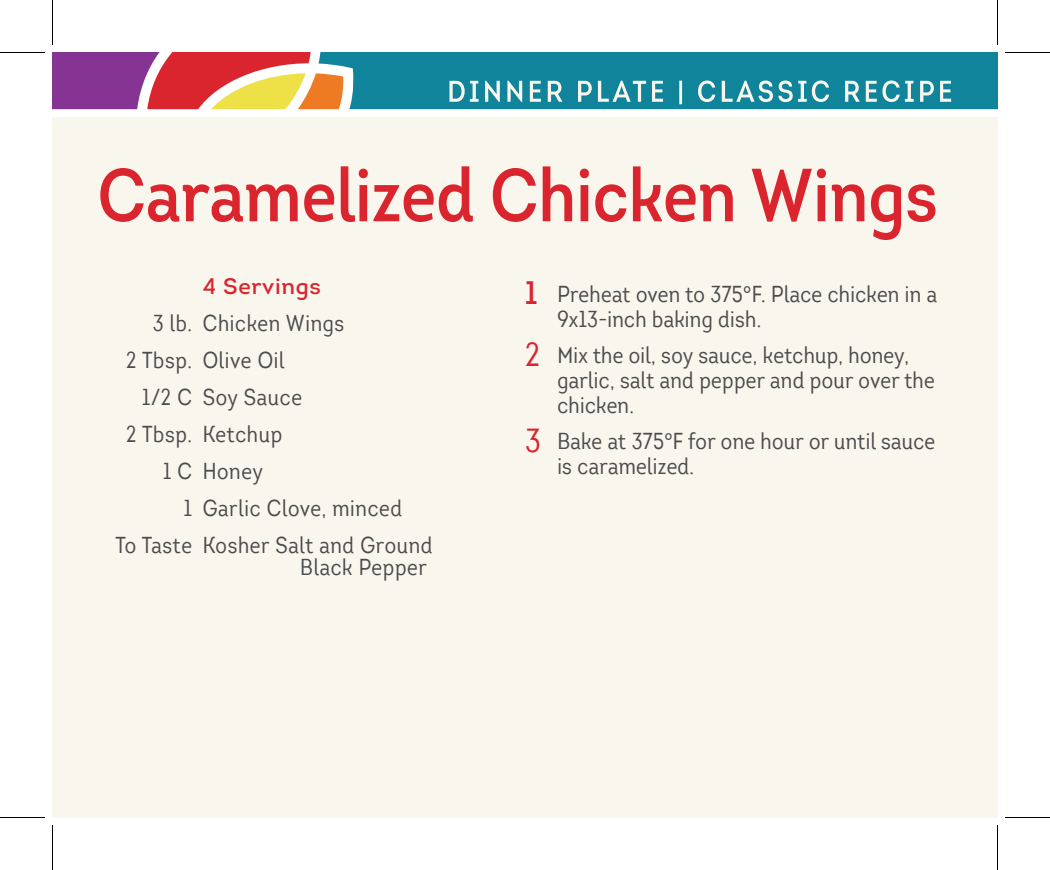
<style>
.page{position:relative;width:1050px;height:870px;background:#fff}
.page>*{position:absolute;margin:0;border:0;box-sizing:border-box;transform-origin:0 0}
.Recipe_Name{font:600 75px "Intro Cond";color:#da252e}
.Instructions_W__Numb{font:22.5px/25px "Intro Cond";letter-spacing:.015em;color:#4b4c4d}
.Ingredients{font:22.5px/22.5px "Intro Cond";letter-spacing:.03em;color:#4b4c4d;text-align:right}
.Ingredients-2{font:600 22.5px "Intro";letter-spacing:.03em;color:#da252e}
.s1{font-weight:600;font-size:32.5px;color:#da252e}
.s2{font-size:32.5px;color:#da252e}
</style>
<div class="page">
<svg style="left:52px;top:52px;width:267px;height:57px;background:#c56775"></svg>
<div style="left:319px;top:52px;width:679px;height:57px;background:#0f849b"></div>
<div style="left:52px;top:117px;width:946px;height:701px;background:#f9f7ed"></div>
<svg style="left:449px;top:81px;width:502px;height:23px;background:#50a4b2"></svg>
<hr style="left:0;top:52px;width:45px;height:1px;background:#000">
<hr style="left:1005px;top:52px;width:45px;height:1px;background:#000">
<hr style="left:0;top:817px;width:45px;height:1px;background:#000">
<hr style="left:1005px;top:817px;width:45px;height:1px;background:#000">
<hr style="left:52px;top:0;width:1px;height:45px;background:#000">
<hr style="left:52px;top:825px;width:1px;height:45px;background:#000">
<hr style="left:997px;top:0;width:1px;height:45px;background:#000">
<hr style="left:997px;top:825px;width:1px;height:45px;background:#000">
<p class="Recipe_Name" style="left:98px;top:148px;width:842px">Caramelized Chicken Wings</p>
<p class="Ingredients-2" style="left:203px;top:272px;width:120px">4 Servings</p>
<p class="Ingredients" style="left:203px;top:312px;width:143px">Chicken Wings</p>
<p class="Ingredients" style="left:203px;top:349px;width:83px">Olive Oil</p>
<p class="Ingredients" style="left:203px;top:386px;width:101px">Soy Sauce</p>
<p class="Ingredients" style="left:203px;top:423px;width:81px">Ketchup</p>
<p class="Ingredients" style="left:203px;top:460px;width:62px">Honey</p>
<p class="Ingredients" style="left:203px;top:497px;width:201px">Garlic Clove, minced</p>
<p class="Ingredients" style="left:203px;top:534px;width:231px">Kosher Salt and Ground<br>Black Pepper</p>
<p class="Instructions_W__Numb" style="left:557px;top:282px;width:381px;text-indent:-32px"><span class="s1">1</span> Preheat oven to 375°F. Place chicken in a<br>9x13-inch baking dish.</p>
<p class="Instructions_W__Numb" style="left:557px;top:343px;width:379px;text-indent:-32px"><span class="s2">2</span> Mix the oil, soy sauce, ketchup, honey, garlic, salt and pepper and pour over the chicken.</p>
<p class="Instructions_W__Numb" style="left:557px;top:429px;width:379px;text-indent:-32px"><span class="s2">3</span> Bake at 375°F for one hour or until sauce is caramelized.</p>
<p class="Ingredients" style="left:153px;top:312px;width:41px">3 lb.</p>
<p class="Ingredients" style="left:126px;top:349px;width:67px">2 Tbsp.</p>
<p class="Ingredients" style="left:142px;top:386px;width:51px">1/2 C</p>
<p class="Ingredients" style="left:126px;top:423px;width:67px">2 Tbsp.</p>
<p class="Ingredients" style="left:163px;top:460px;width:30px">1 C</p>
<p class="Ingredients" style="left:184px;top:497px;width:10px">1</p>
<p class="Ingredients" style="left:116px;top:534px;width:78px">To Taste</p>
</div>
